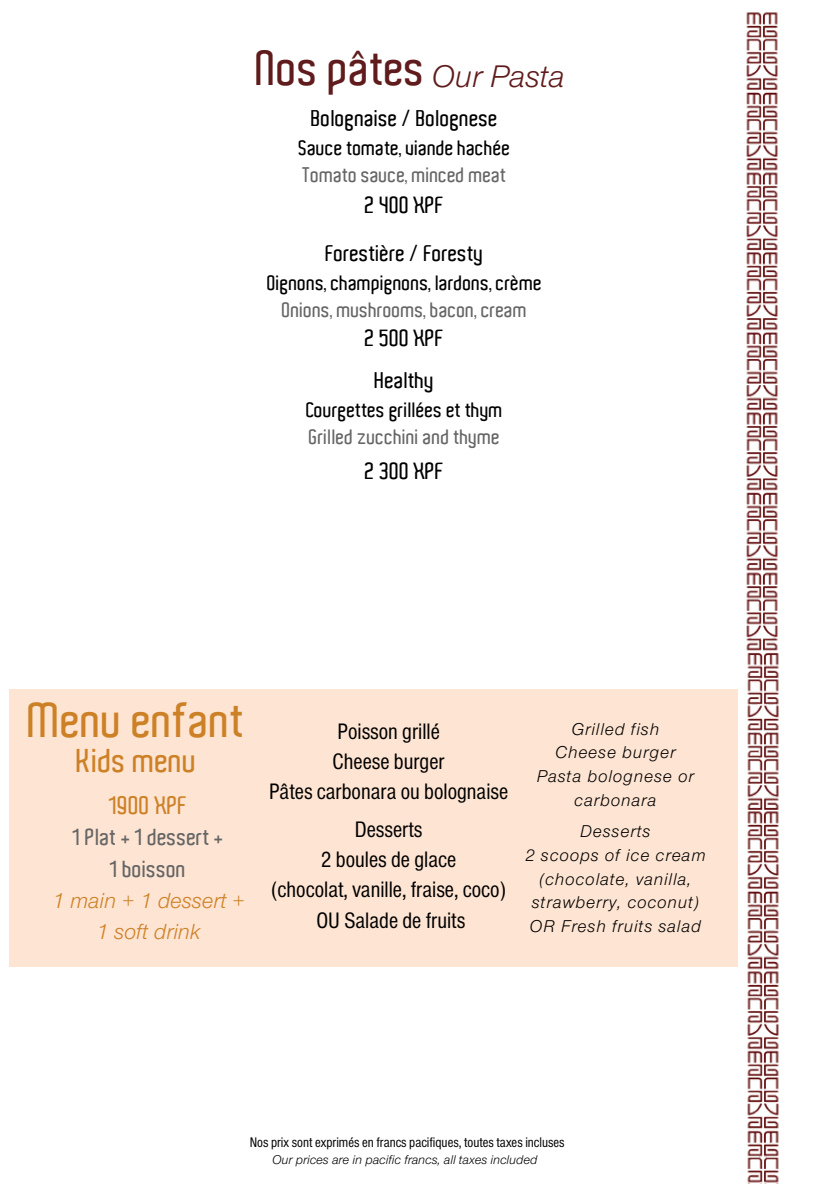
<style>
.page{position:relative;width:839px;height:1191px;background:#fff}
.page>*{position:absolute;margin:0;border:0;box-sizing:border-box;transform-origin:0 0}
.t1{font:600 47.8px "Aldo";color:#601c1d}
.t2{font:600 47.4px "Aldo";color:#cd8127}
.t3{font:italic 32.4px "Nimbus Sans Novus TOT";color:#601c1d}
.t4{font:600 32.2px "Aldo";color:#cd8127}
.t5{font:600 24.6px "Aldo";color:#cd8127}
.t6{font:condensed 23.2px/30.2px "Nimbus Sans TOT";color:#000;text-align:center}
.t7{font:600 22.8px "Aldo";color:#000}
.t8{font:italic 22.6px/31px "Nimbus Sans Novus TOT";color:#cd8127;text-align:center}
.t9{font:600 22.2px "Aldo";color:#000}
.t10{font:600 22px "Aldo";color:#000}
.t11{font:600 20.2px/27px "Aldo";color:#000}
.t12{font:italic 17.8px/23.6px "Nimbus Sans Novus TOT";letter-spacing:.05em;color:#000;text-align:center}
.t13{font:condensed 14.4px "Nimbus Sans TOT";color:#000}
.t14{font:italic 13.2px "Nimbus Sans Novus TOT";color:#000}
.s1{color:#666}
.s2{font-family:"Aldo";font-weight:600;font-style:normal;color:#666}
</style>
<div class="page">
<img style="left:737px;top:12px;width:42px;height:800px">
<img style="left:738px;top:804px;width:41px;height:380px">
<div style="left:9px;top:690px;width:728px;height:277px;background:#fee4d2"></div>
<h4 class="t1" style="left:256px;top:44px;width:171px">Nos pâtes</h4>
<h4 class="t3" style="left:431px;top:65px;width:135px">Our Pasta</h4>
<h1 class="t9" style="left:311px;top:107px;width:188px">Bolognaise / Bolognese</h1>
<h1 class="t11" style="left:299px;top:134px;width:213px">Sauce tomate, viande hachée<br><span class="s1">Tomato sauce, minced meat</span></h1>
<h6 class="t7" style="left:365px;top:193px;width:81px">2 400 XPF</h6>
<h3 class="t10" style="left:326px;top:242px;width:159px">Forestière / Foresty</h3>
<h3 class="t11" style="left:267px;top:270px;width:276px;text-align:center">Oignons, champignons, lardons, crème<br><span class="s1">Onions, mushrooms, bacon, cream</span></h3>
<h6 class="t7" style="left:365px;top:326px;width:80px">2 500 XPF</h6>
<h6 class="t10" style="left:375px;top:369px;width:61px">Healthy</h6>
<h6 class="t11" style="left:306px;top:397px;width:198px">Courgettes grillées et thym<br><span class="s1">Grilled zucchini and thyme</span></h6>
<h4 class="t7" style="left:365px;top:459px;width:81px">2 300 XPF</h4>
<p class="t2" style="left:29px;top:696px;width:218px">Menu enfant</p>
<p class="t4" style="left:77px;top:744px;width:122px">Kids menu</p>
<h5 class="t5" style="left:109px;top:793px;width:80px">1900 XPF</h5>
<h5 class="t8" style="left:52px;top:824px;width:194px"><span class="s2">1 Plat + 1 dessert +<br>1 boisson<br></span>1 main + 1 dessert +<br>1 soft drink</h5>
<p class="t6" style="left:269px;top:718px;width:241px">Poisson grillé<br>Cheese burger<br>Pâtes carbonara ou bolognaise</p>
<h2 class="t6" style="left:271px;top:816px;width:236px">Desserts<br>2 boules de glace<br>(chocolat, vanille, fraise, coco)<br>OU Salade de fruits</h2>
<p class="t12" style="left:571px;top:719px;width:89px">Grilled fish</p>
<p class="t12" style="left:555px;top:742px;width:122px">Cheese burger</p>
<p class="t12" style="left:536px;top:766px;width:159px">Pasta bolognese or carbonara</p>
<h5 class="t12" style="left:580px;top:821px;width:71px">Desserts</h5>
<p class="t12" style="left:525px;top:845px;width:182px">2 scoops of ice cream</p>
<p class="t12" style="left:532px;top:869px;width:168px">(chocolate, vanilla, strawberry, coconut)</p>
<p class="t12" style="left:529px;top:916px;width:173px">OR Fresh fruits salad</p>
<p class="t13" style="left:250px;top:1137px;width:316px">Nos prix sont exprimés en francs pacifiques, toutes taxes incluses</p>
<p class="t14" style="left:272px;top:1155px;width:267px">Our prices are in pacific francs, all taxes included</p>
</div>
